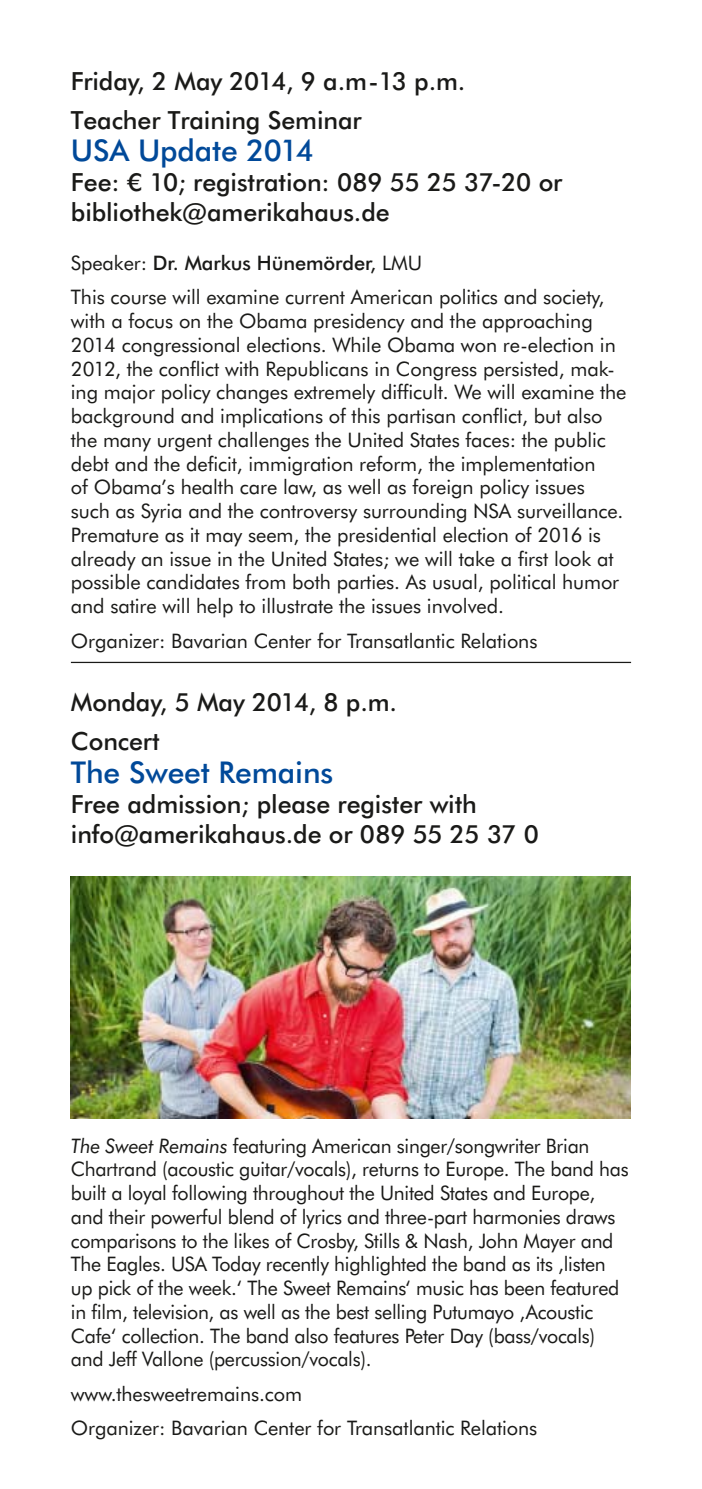
<style>
.page{position:relative;width:702px;height:1489px;background:#fff}
.page>*{position:absolute;margin:0;border:0;box-sizing:border-box;transform-origin:0 0}
.t1{font:500 30px "Futura BT";letter-spacing:-.005em;color:#004999}
.t2{font:500 25px/38.8px "Futura BT";letter-spacing:-.005em;color:#1a1a18}
.t3{font:20px/23.8px "Futura BT";letter-spacing:-.005em;color:#1a1a18}
.s1{font-weight:500}
.s2{font-style:italic}
</style>
<div class="page">
<hr style="left:71px;top:661px;width:560px;height:2px;background:#1a1a18">
<img style="left:71px;top:876px;width:559px;height:242px">
<p class="t2" style="left:71px;top:63px;width:396px">Friday, 2 May 2014, 9 a.m-13 p.m.<br>Teacher Training Seminar</p>
<h1 class="t1" style="left:71px;top:136px;width:245px">USA Update 2014</h1>
<p class="t2" style="left:71px;top:169px;width:493px;line-height:30px">Fee: € 10; registration: 089 55 25 37-20 or bibliothek@amerikahaus.de</p>
<p class="t3" style="left:71px;top:247px;width:535px;line-height:34.5px">Speaker: <span class="s1">Dr. Markus Hünemörder,</span> LMU<br>This course will examine current American politics and society,</p>
<p class="t3" style="left:71px;top:310px;width:557px">with a focus on the Obama presidency and the approaching 2014 congressional elections. While Obama won re-election in 2012, the conflict with Republicans in Congress persisted, mak&shy;ing major policy changes extremely difficult. We will examine the background and implications of this partisan conflict, but also the many urgent challenges the United States faces: the public debt and the deficit, immigration reform, the implementation<br>of Obama’s health care law, as well as foreign policy issues such as Syria and the controversy surrounding NSA surveillance.<br>Premature as it may seem, the presidential election of 2016 is already an issue in the United States; we will take a first look at possible candidates from both parties. As usual, political humor and satire will help to illustrate the issues involved.</p>
<p class="t3" style="left:71px;top:629px;width:468px">Organizer: Bavarian Center for Transatlantic Relations</p>
<p class="t2" style="left:71px;top:684px;width:328px">Monday, 5 May 2014, 8 p.m.<br>Concert</p>
<h1 class="t1" style="left:71px;top:757px;width:264px">The Sweet Remains</h1>
<p class="t2" style="left:71px;top:790px;width:469px;line-height:30px">Free admission; please register with info@amerikahaus.de or 089 55 25 37 0</p>
<p class="t3" style="left:71px;top:1134px;width:559px"><span class="s2">The Sweet Remains</span> featuring American singer/songwriter Brian Chartrand (acoustic guitar/vocals), returns to Europe. The band has built a loyal following throughout the United States and Europe, and their powerful blend of lyrics and three-part harmonies draws comparisons to the likes of Crosby, Stills &amp; Nash, John Mayer and The Eagles. USA Today recently highlighted the band as its ‚listen up pick of the week.‘ The Sweet Remains‘ music has been featured in film, television, as well as the best selling Putumayo ‚Acoustic Cafe‘ collection. The band also features Peter Day (bass/vocals) and Jeff Vallone (percussion/vocals).</p>
<p class="t3" style="left:71px;top:1377px;width:468px;line-height:34.5px">www.thesweetremains.com<br>Organizer: Bavarian Center for Transatlantic Relations</p>
</div>
